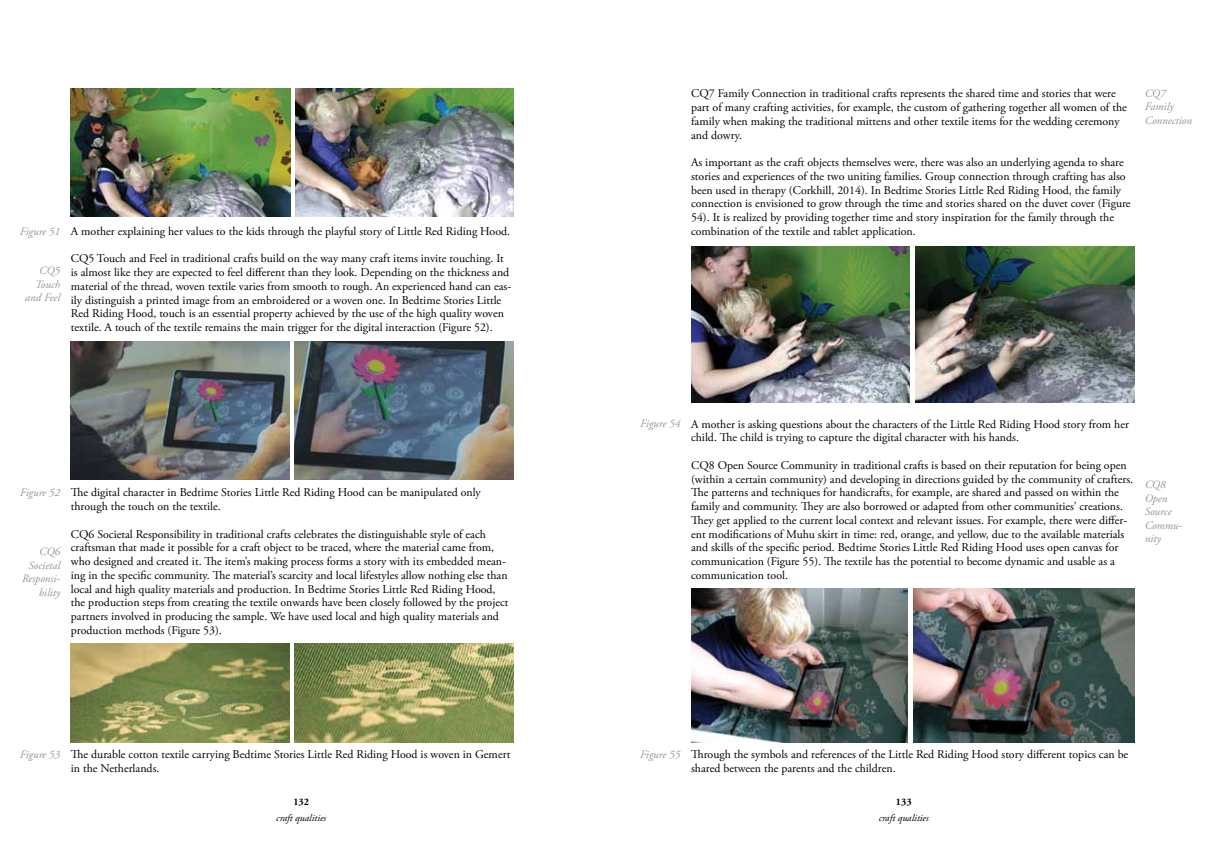
<style>
.page{position:relative;width:1205px;height:851px;background:#fff}
.page>*{position:absolute;margin:0;border:0;box-sizing:border-box;transform-origin:0 0}
.t1{font:11.88px/13.8px "Adobe Garamond Pro";color:#000}
.t2{font:italic 11.25px/13.5px "Adobe Garamond Pro";color:#939598;text-align:right}
.t3{font:italic 10px "Adobe Garamond Pro";color:#000}
.t4{font:700 10px "Adobe Garamond Pro";color:#000}
</style>
<div class="page">
<img style="left:71px;top:89px;width:220px;height:128px">
<img style="left:295px;top:89px;width:219px;height:127px">
<img style="left:71px;top:341px;width:218px;height:138px">
<img style="left:294px;top:341px;width:220px;height:138px">
<img style="left:71px;top:643px;width:218px;height:99px">
<img style="left:294px;top:643px;width:220px;height:99px">
<img style="left:691px;top:246px;width:218px;height:156px">
<img style="left:915px;top:246px;width:219px;height:156px">
<img style="left:691px;top:588px;width:216px;height:154px">
<img style="left:913px;top:588px;width:221px;height:154px">
<p class="t2" style="left:20px;top:225px;width:42px">Figure 51</p>
<p class="t2" style="left:25px;top:264px;width:36px">CQ5<br>Touch and Feel</p>
<p class="t1" style="left:71px;top:224px;width:441px">A mother explaining her values to the kids through the playful story of Little Red Riding Hood.</p>
<p class="t1" style="left:71px;top:252px;width:442px">CQ5 Touch and Feel in traditional crafts build on the way many craft items invite touching. It is almost like they are expected to feel different than they look. Depending on the thickness and material of the thread, woven textile varies from smooth to rough. An experienced hand can eas&shy;ily distinguish a printed image from an embroidered or a woven one. In Bedtime Stories Little Red Riding Hood, touch is an essential property achieved by the use of the high quality woven textile. A touch of the textile remains the main trigger for the digital interaction (Figure 52).</p>
<p class="t2" style="left:20px;top:486px;width:42px">Figure 52</p>
<p class="t2" style="left:22px;top:545px;width:40px">CQ6<br>Societal<br>Responsi&shy;bility</p>
<p class="t1" style="left:71px;top:486px;width:412px">The digital character in Bedtime Stories Little Red Riding Hood can be manipulated only through the touch on the textile.</p>
<p class="t1" style="left:71px;top:527px;width:439px">CQ6 Societal Responsibility in traditional crafts celebrates the distinguishable style of each craftsman that made it possible for a craft object to be traced, where the material came from, who designed and created it. The item’s making process forms a story with its embedded mean&shy;ing in the specific community. The material’s scarcity and local lifestyles allow nothing else than local and high quality materials and production. In Bedtime Stories Little Red Riding Hood, the production steps from creating the textile onwards have been closely followed by the project partners involved in producing the sample. We have used local and high quality materials and production methods (Figure 53).</p>
<p class="t2" style="left:20px;top:747px;width:42px">Figure 53</p>
<p class="t1" style="left:71px;top:747px;width:441px">The durable cotton textile carrying Bedtime Stories Little Red Riding Hood is woven in Gemert in the Netherlands.</p>
<p class="t4" style="left:293px;top:796px;width:17px">132</p>
<p class="t3" style="left:276px;top:811px;width:51px">craft qualities</p>
<p class="t1" style="left:691px;top:87px;width:437px">CQ7 Family Connection in traditional crafts represents the shared time and stories that were part of many crafting activities, for example, the custom of gathering together all women of the family when making the traditional mittens and other textile items for the wedding ceremony and dowry.</p>
<p class="t1" style="left:691px;top:156px;width:441px">As important as the craft objects themselves were, there was also an underlying agenda to share stories and experiences of the two uniting families. Group connection through crafting has also been used in therapy (Corkhill, 2014). In Bedtime Stories Little Red Riding Hood, the family connection is envisioned to grow through the time and stories shared on the duvet cover (Figure 54). It is realized by providing together time and story inspiration for the family through the combination of the textile and tablet application.</p>
<p class="t2" style="left:1144px;top:87px;width:49px;text-align:left">CQ7<br>Family<br>Connection</p>
<p class="t2" style="left:640px;top:417px;width:42px">Figure 54</p>
<p class="t1" style="left:691px;top:417px;width:439px">A mother is asking questions about the characters of the Little Red Riding Hood story from her child. The child is trying to capture the digital character with his hands.</p>
<p class="t1" style="left:691px;top:458px;width:444px">CQ8 Open Source Community in traditional crafts is based on their reputation for being open (within a certain community) and developing in directions guided by the community of crafters.<br>The patterns and techniques for handicrafts, for example, are shared and passed on within the family and community. They are also borrowed or adapted from other communities’ creations.<br>They get applied to the current local context and relevant issues. For example, there were differ&shy;ent modifications of Muhu skirt in time: red, orange, and yellow, due to the available materials and skills of the specific period. Bedtime Stories Little Red Riding Hood uses open canvas for communication (Figure 55). The textile has the potential to become dynamic and usable as a communication tool.</p>
<p class="t2" style="left:1144px;top:478px;width:39px;text-align:left">CQ8<br>Open<br>Source<br>Commu&shy;nity</p>
<p class="t2" style="left:640px;top:747px;width:42px">Figure 55</p>
<p class="t1" style="left:691px;top:747px;width:439px">Through the symbols and references of the Little Red Riding Hood story different topics can be shared between the parents and the children.</p>
<p class="t4" style="left:896px;top:796px;width:17px">133</p>
<p class="t3" style="left:879px;top:811px;width:51px">craft qualities</p>
</div>
